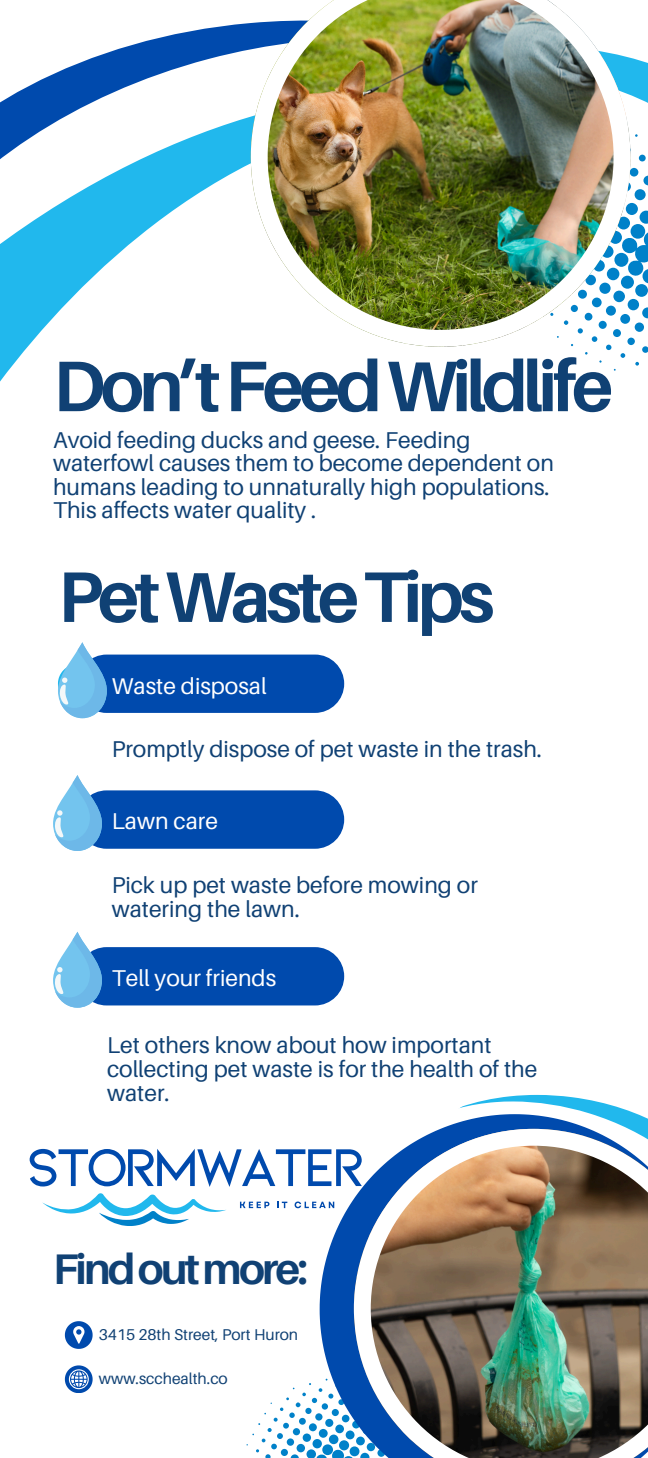
<style>
.page{position:relative;width:648px;height:1458px;background:#fff}
.page>*{position:absolute;margin:0;border:0;box-sizing:border-box;transform-origin:0 0}
.t1{font:700 71.55px "Aileron";letter-spacing:-.065em;color:#104174}
.t2{font:700 42.75px "Aileron";letter-spacing:-.065em;color:#104174}
.t3{font:22.95px/23.6px "Aileron";color:#104174}
.t4{font:22.95px "Aileron";color:#fff}
.t5{font:15.53px "Aileron";color:#104174}
</style>
<div class="page">
<svg style="left:0;top:23px;width:648px;height:359px"></svg>
<svg style="left:630px;top:23px;width:18px;height:208px"></svg>
<svg style="left:246px;top:1383px;width:74px;height:75px"></svg>
<svg style="left:42px;top:1193px;width:184px;height:33px"></svg>
<svg style="left:240px;top:1202px;width:29px;height:6px"></svg>
<svg style="left:277px;top:1202px;width:10px;height:6px"></svg>
<svg style="left:295px;top:1202px;width:25px;height:6px"></svg>
<svg style="left:30px;top:1148px;width:290px;height:39px"></svg>
<svg style="left:320px;top:1124px;width:133px;height:334px"></svg>
<img style="left:354px;top:1129px;width:294px;height:329px">
<svg style="left:630px;top:231px;width:18px;height:53px"></svg>
<div style="left:630px;top:224px;width:15px;height:15px;background:#0081c9;border-radius:50%"></div>
<svg style="left:640px;top:211px;width:8px;height:13px"></svg>
<svg style="left:621px;top:276px;width:13px;height:13px"></svg>
<div style="left:635px;top:284px;width:13px;height:13px;background:#0081c9;border-radius:50%"></div>
<div style="left:626px;top:203px;width:12px;height:12px;background:#0081c9;border-radius:50%"></div>
<div style="left:628px;top:299px;width:11px;height:11px;background:#0081c9;border-radius:50%"></div>
<div style="left:635px;top:189px;width:11px;height:11px;background:#0081c9;border-radius:50%"></div>
<svg style="left:642px;top:307px;width:6px;height:11px"></svg>
<svg style="left:643px;top:176px;width:5px;height:9px"></svg>
<div style="left:635px;top:323px;width:9px;height:9px;background:#0081c9;border-radius:50%"></div>
<div style="left:630px;top:168px;width:8px;height:9px;background:#0081c9;border-radius:50%"></div>
<div style="left:627px;top:338px;width:8px;height:7px;background:#0081c9;border-radius:50%"></div>
<div style="left:639px;top:155px;width:7px;height:6px;background:#0081c9;border-radius:50%"></div>
<div style="left:642px;top:346px;width:6px;height:7px;background:#0081c9;border-radius:50%"></div>
<svg style="left:606px;top:347px;width:5px;height:3px"></svg>
<svg style="left:621px;top:353px;width:4px;height:5px"></svg>
<svg style="left:635px;top:362px;width:4px;height:4px"></svg>
<div style="left:77px;top:655px;width:267px;height:58px;background:#004aad;border-radius:29px"></div>
<div style="left:77px;top:790px;width:267px;height:59px;background:#004aad;border-radius:29px"></div>
<div style="left:77px;top:947px;width:267px;height:58px;background:#004aad;border-radius:29px"></div>
<img style="left:251px;top:0;width:379px;height:347px">
<svg style="left:58px;top:642px;width:49px;height:76px"></svg>
<svg style="left:53px;top:775px;width:49px;height:76px"></svg>
<svg style="left:53px;top:932px;width:49px;height:76px"></svg>
<svg style="left:65px;top:1365px;width:28px;height:28px"></svg>
<svg style="left:65px;top:1321px;width:28px;height:27px"></svg>
<svg style="left:453px;top:1094px;width:195px;height:202px"></svg>
<p class="t1" style="left:53px;top:342px;width:562px">Don’tFeedWildlife</p>
<p class="t3" style="left:53px;top:427px;width:502px">Avoid feeding ducks and geese. Feeding waterfowl causes them to become dependent on humans leading to unnaturally high populations.<br>This affects water quality .</p>
<h1 class="t1" style="left:58px;top:553px;width:438px">PetWasteTips</h1>
<h3 class="t4" style="left:112px;top:671px;width:156px">Waste disposal</h3>
<p class="t3" style="left:112px;top:736px;width:432px">Promptly dispose of pet waste in the trash.</p>
<h1 class="t4" style="left:112px;top:807px;width:108px">Lawn care</h1>
<p class="t3" style="left:112px;top:873px;width:368px">Pick up pet waste before mowing or watering the lawn.</p>
<h3 class="t4" style="left:112px;top:964px;width:166px">Tell your friends</h3>
<h3 class="t3" style="left:107px;top:1033px;width:432px">Let others know about how important collecting pet waste is for the health of the water.</h3>
<p class="t2" style="left:53px;top:1242px;width:256px">Findoutmore:</p>
<h3 class="t5" style="left:99px;top:1325px;width:201px">3415 28th Street, Port Huron</h3>
<p class="t5" style="left:99px;top:1369px;width:130px">www.scchealth.co</p>
</div>
